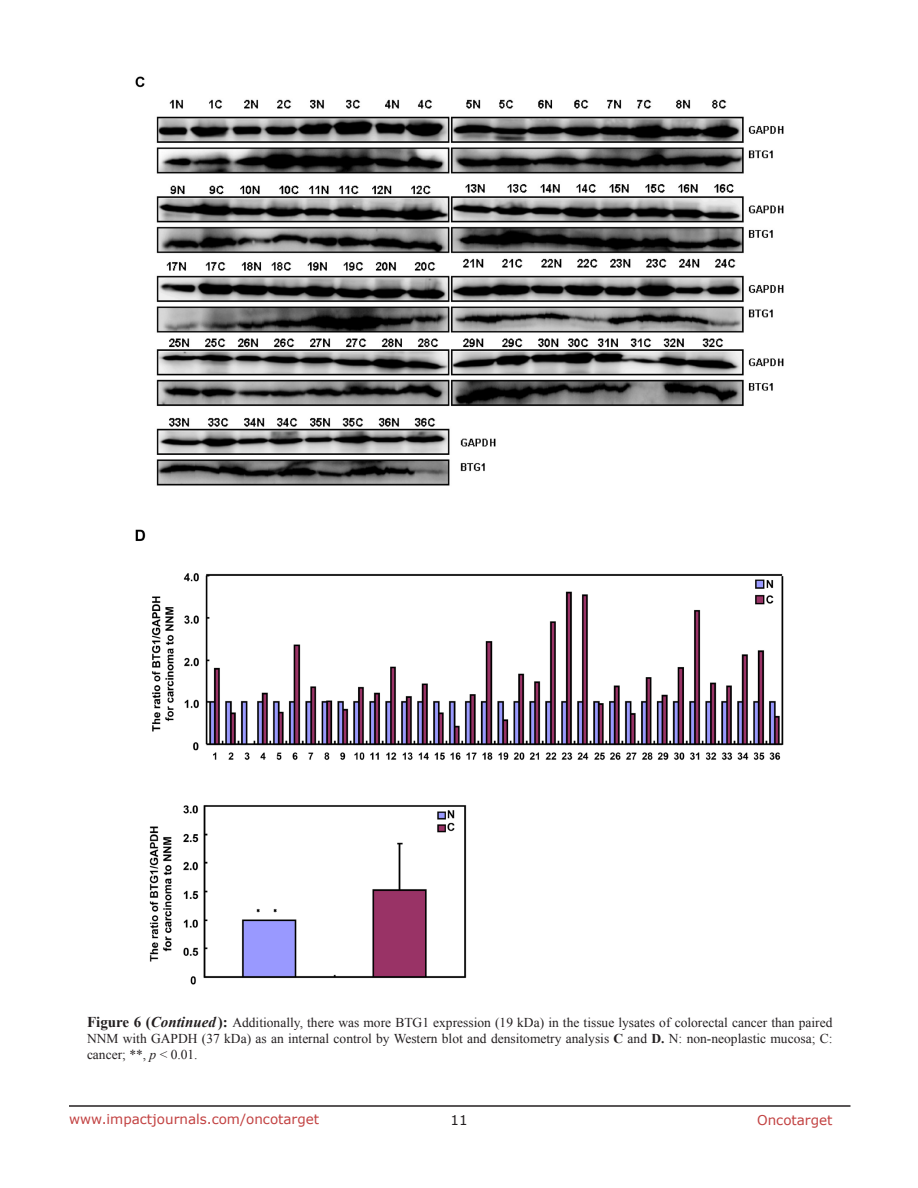
<style>
.page{position:relative;width:918px;height:1188px;background:#fff}
.page>*{position:absolute;margin:0;border:0;box-sizing:border-box;transform-origin:0 0}
.figuretext_copy{font:13.5px/16.2px "Times New Roman";color:#231f20;text-align:justify}
.t1{font:13.5px "Verdana";color:#c24141}
.t2{font:13.5px "Verdana";color:#231f20}
.s1{font-weight:700;font-size:15px}
.s2{font-weight:700;font-style:italic;font-size:15px}
.s3{font-weight:700}
.s4{font-style:italic}
</style>
<div class="page">
<hr style="left:69px;top:1105px;width:781px;height:2px;background:#231f20">
<img style="left:135px;top:76px;width:649px;height:410px">
<img style="left:135px;top:529px;width:649px;height:456px">
<p class="figuretext_copy" style="left:87px;top:1014px;width:747px"><span class="s1">Figure 6 (</span><span class="s2">Continued</span><span class="s1">):</span> Additionally, there was more BTG1 expression (19 kDa) in the tissue lysates of colorectal cancer than paired NNM with GAPDH (37 kDa) as an internal control by Western blot and densitometry analysis <span class="s3">C</span> and <span class="s3">D.</span> N: non-neoplastic mucosa; C: cancer; **, <span class="s4">p</span> &lt; 0.01.</p>
<p class="t1" style="left:69px;top:1110px;width:252px">www.impactjournals.com/oncotarget</p>
<p class="t2" style="left:450px;top:1111px;width:19px">11</p>
<p class="t1" style="left:757px;top:1111px;width:77px">Oncotarget</p>
</div>
